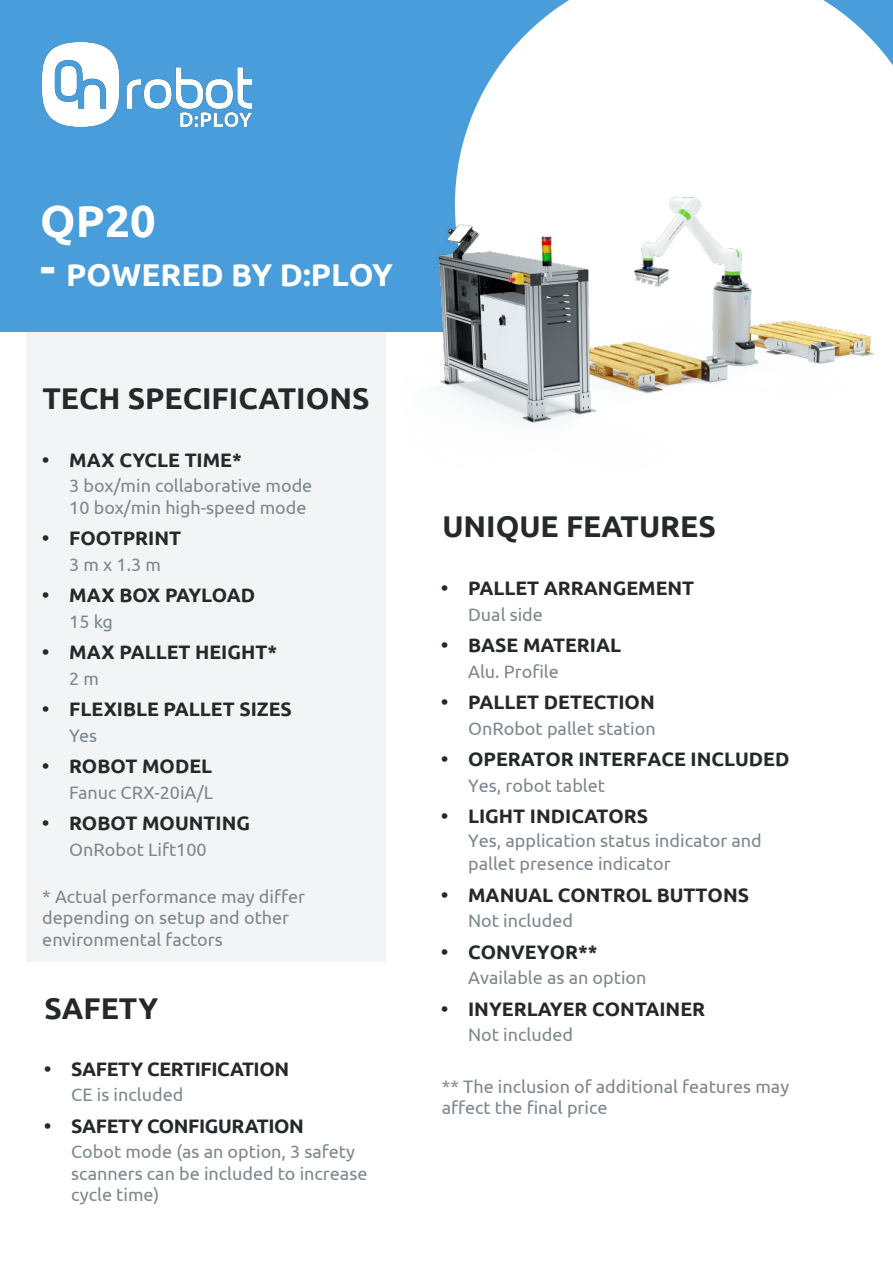
<style>
.page{position:relative;width:893px;height:1263px;background:#fff}
.page>*{position:absolute;margin:0;border:0;box-sizing:border-box;transform-origin:0 0}
.t1{font:700 45px "Ubuntu";color:#fff}
.t2{font:700 31.5px "Ubuntu";color:#fff}
.t3{font:700 30px "Ubuntu";color:#26292b}
.t4{font:700 19.5px "Ubuntu";color:#26292b}
.t5{font:700 19.5px "Ubuntu";letter-spacing:-.02em;color:#26292b}
.t6{font:18px/21.6px "Ubuntu";color:#7d878e}
.t7{font:18px/21.6px "Ubuntu";color:#7d878e}
.s1{font-size:45px}
.s2{font-style:inherit}
</style>
<div class="page">
<div style="left:27px;top:319px;width:359px;height:642px;background:#f2f4f5"></div>
<div style="left:0;top:0;width:893px;height:332px;background:#499dda"></div>
<img style="left:43px;top:43px;width:209px;height:83px">
<svg style="left:532px;top:0;width:328px;height:28px;fill:#fff"></svg>
<img style="left:438px;top:28px;width:455px;height:395px">
<h1 class="t1" style="left:40px;top:194px;width:117px">QP20</h1>
<h2 class="t2" style="left:40px;top:256px;width:354px"><span class="s1">-</span> POWERED BY D:PLOY</h2>
<h3 class="t3" style="left:42px;top:380px;width:329px">TECH SPECIFICATIONS</h3>
<p class="t4" style="left:42px;top:448px;width:201px">• MAX CYCLE TIME*</p>
<p class="t6" style="left:69px;top:474px;width:244px">3 box/min collaborative mode<br>10 box/min high-speed mode</p>
<p class="t4" style="left:42px;top:526px;width:140px">• FOOTPRINT</p>
<p class="t6" style="left:69px;top:553px;width:93px">3 m x 1.3 m</p>
<p class="t4" style="left:42px;top:583px;width:214px">• MAX BOX PAYLOAD</p>
<p class="t6" style="left:69px;top:610px;width:45px">15 kg</p>
<p class="t4" style="left:42px;top:640px;width:236px">• MAX PALLET HEIGHT*</p>
<p class="t6" style="left:69px;top:667px;width:31px">2 m</p>
<p class="t4" style="left:42px;top:697px;width:251px">• FLEXIBLE PALLET SIZES</p>
<p class="t6" style="left:69px;top:724px;width:29px">Yes</p>
<p class="t4" style="left:42px;top:754px;width:171px">• ROBOT MODEL</p>
<p class="t6" style="left:69px;top:781px;width:145px">Fanuc CRX-20iA/L</p>
<p class="t4" style="left:42px;top:811px;width:209px">• ROBOT MOUNTING</p>
<p class="t6" style="left:69px;top:838px;width:139px">OnRobot Lift100</p>
<p class="t6" style="left:42px;top:885px;width:264px">* Actual performance may differ depending on setup and other environmental factors</p>
<h3 class="t3" style="left:44px;top:990px;width:115px">SAFETY</h3>
<p class="t5" style="left:44px;top:1057px;width:246px">• SAFETY CERTIFICATION</p>
<p class="t6" style="left:71px;top:1083px;width:114px">CE is included</p>
<p class="t5" style="left:44px;top:1114px;width:261px">• SAFETY CONFIGURATION</p>
<p class="t6" style="left:71px;top:1140px;width:298px">Cobot mode (as an option, 3 safety scanners can be included to increase cycle time)</p>
<h3 class="t3" style="left:442px;top:508px;width:275px">UNIQUE FEATURES</h3>
<p class="t4" style="left:441px;top:576px;width:255px">• PALLET ARRANGEMENT</p>
<p class="t7" style="left:468px;top:603px;width:76px">Dual <span class="s2">side</span></p>
<p class="t4" style="left:441px;top:633px;width:181px">• BASE MATERIAL</p>
<p class="t6" style="left:468px;top:660px;width:92px">Alu. Profile</p>
<p class="t4" style="left:441px;top:690px;width:215px">• PALLET DETECTION</p>
<p class="t6" style="left:468px;top:717px;width:189px">OnRobot pallet station</p>
<p class="t4" style="left:441px;top:747px;width:350px">• OPERATOR INTERFACE INCLUDED</p>
<p class="t6" style="left:468px;top:774px;width:139px">Yes, robot tablet</p>
<p class="t4" style="left:441px;top:804px;width:209px">• LIGHT INDICATORS</p>
<p class="t6" style="left:468px;top:828px;width:295px;line-height:23.2px">Yes<span class="s2">,</span> application status indicator and pallet presence indicator</p>
<p class="t4" style="left:441px;top:883px;width:309px">• MANUAL CONTROL BUTTONS</p>
<p class="t7" style="left:468px;top:909px;width:106px"><span class="s2">No</span>t included</p>
<p class="t4" style="left:441px;top:940px;width:158px">• CONVEYOR**</p>
<p class="t6" style="left:468px;top:966px;width:180px">Available as an option</p>
<p class="t4" style="left:441px;top:997px;width:266px">• INYERLAYER CONTAINER</p>
<p class="t7" style="left:468px;top:1023px;width:106px">Not included</p>
<p class="t7" style="left:442px;top:1075px;width:349px">** The inclusion of additional features may affect the final price</p>
</div>
